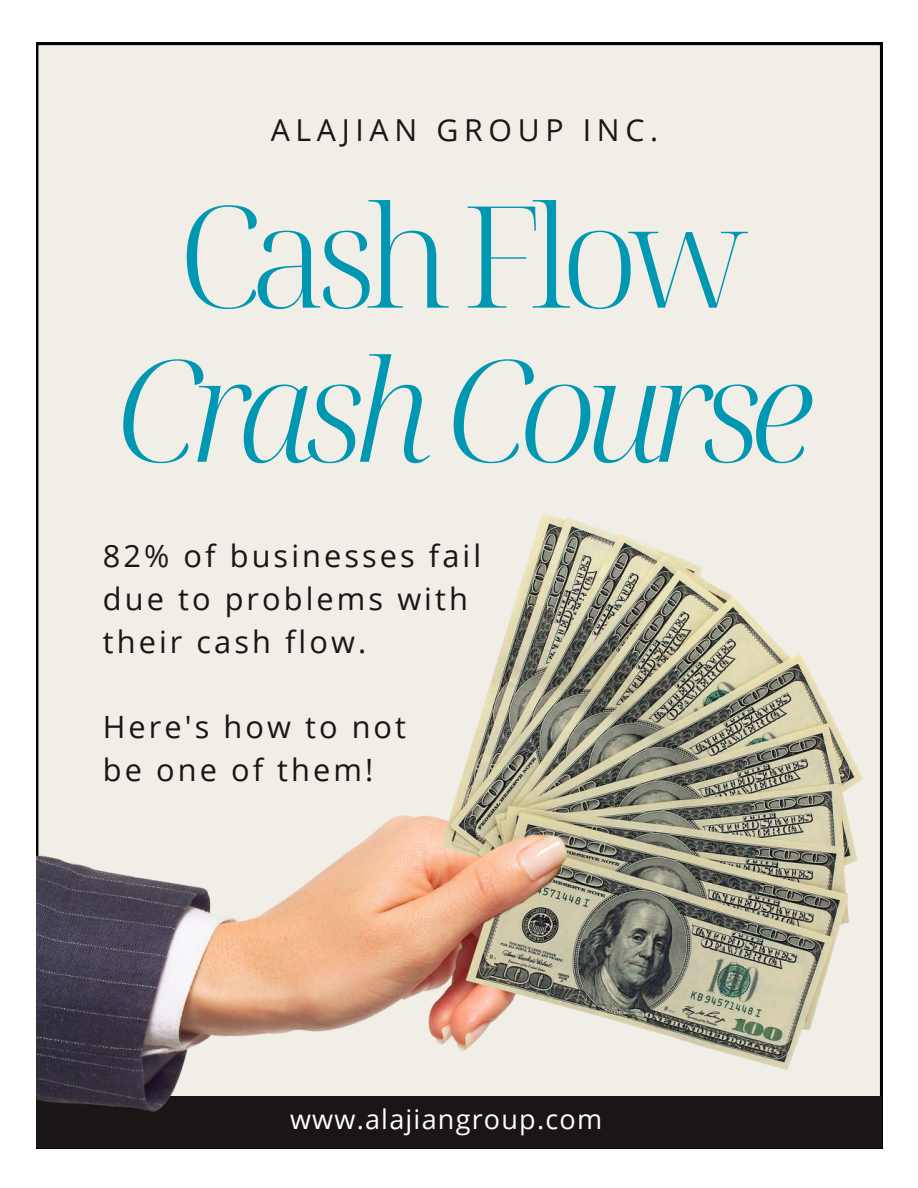
<style>
.page{position:relative;width:918px;height:1188px;background:#fff}
.page>*{position:absolute;margin:0;border:0;box-sizing:border-box;transform-origin:0 0}
.t1{font:italic 300 141.6px "Noto Serif Display";letter-spacing:-.08em;color:#0097b2}
.t2{font:300 141.6px "Noto Serif Display";letter-spacing:-.08em;color:#0097b2}
.t3{font:30.75px/42.8px "Open Sans";letter-spacing:.1em;color:#191615}
.t4{font:30.3px "Open Sans";letter-spacing:.19em;color:#191615}
.t5{font:27px "Open Sans";letter-spacing:.045em;color:#fff}
</style>
<div class="page">
<div style="left:36px;top:43px;width:846px;height:1106px;background:#f1ede7"></div>
<div style="left:36px;top:1096px;width:846px;height:52px;background:#191615"></div>
<img style="left:36px;top:514px;width:826px;height:597px">
<p class="t4" style="left:271px;top:109px;width:389px">ALAJIAN GROUP INC.</p>
<h1 class="t2" style="left:179px;top:161px;width:573px">Cash Flow</h1>
<h1 class="t1" style="left:115px;top:315px;width:701px">Crash Course</h1>
<p class="t3" style="left:103px;top:534px;width:380px">82% of businesses fail due to problems with their cash flow.</p>
<p class="t3" style="left:103px;top:705px;width:305px">Here's how to not be one of them!</p>
<p class="t5" style="left:290px;top:1101px;width:314px">www.alajiangroup.com</p>
</div>
